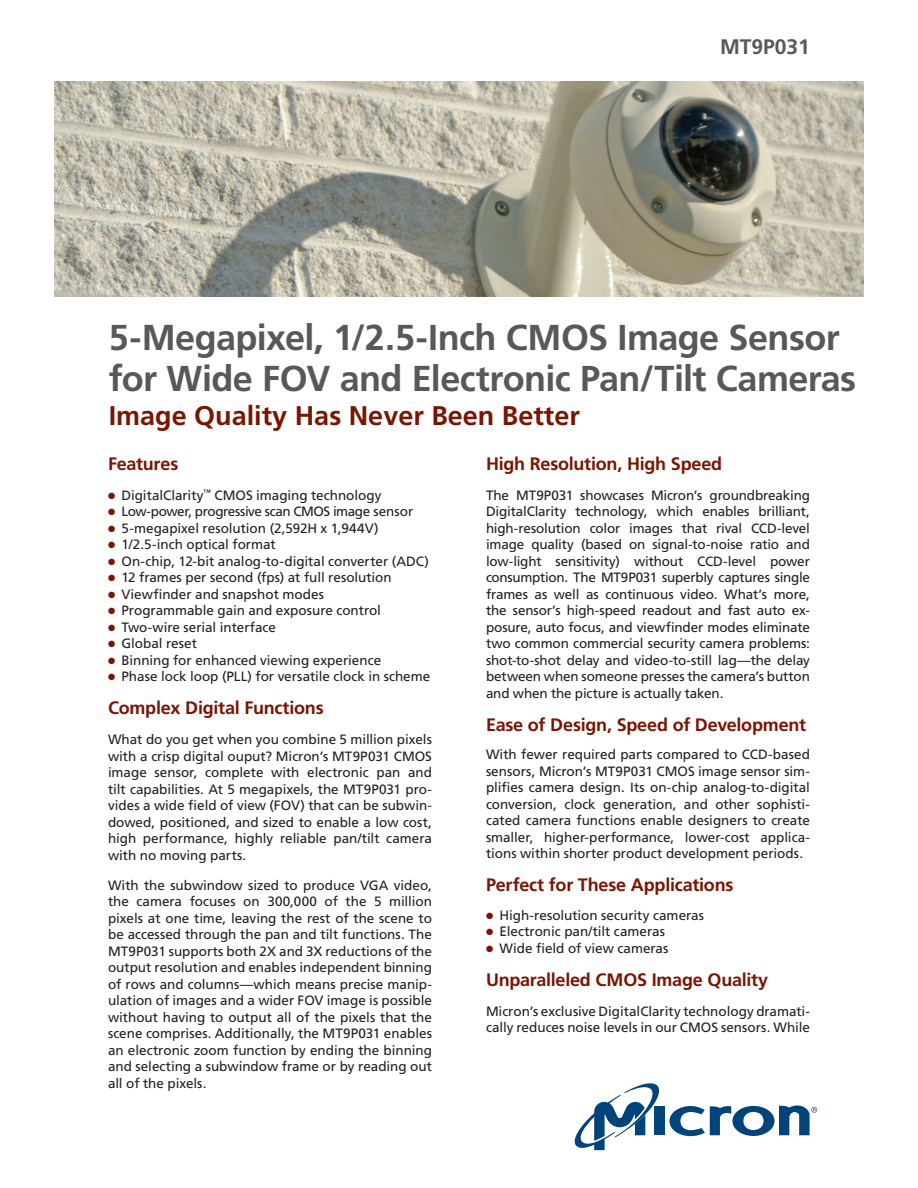
<style>
.page{position:relative;width:918px;height:1188px;background:#fff}
.page>*{position:absolute;margin:0;border:0;box-sizing:border-box;transform-origin:0 0}
.t1{font:700 36px/40.5px "Frutiger";letter-spacing:-.015em;color:#57585a}
.t2{font:700 27px "Frutiger";color:#791500}
.t3{font:700 21px "Frutiger";color:#57585a}
.Body_Copy{font:700 18px "Frutiger";letter-spacing:-.015em;color:#791500}
.Body_Copy-2{font:13.5px/16.5px "Frutiger";letter-spacing:-.005em;color:#231f20;text-align:justify}
.Body_Copy-3{font:13.5px "Frutiger";letter-spacing:-.03em;color:#231f20}
.s1{color:#791500}
</style>
<div class="page">
<div style="left:654px;top:1107px;width:10px;height:28px;background:#00447b"></div>
<svg style="left:574px;top:1083px;width:88px;height:67px"></svg>
<svg style="left:669px;top:1106px;width:148px;height:30px"></svg>
<img style="left:54px;top:81px;width:810px;height:216px">
<p class="t3" style="left:720px;top:35px;width:91px">MT9P031</p>
<p class="t1" style="left:109px;top:317px;width:749px">5-Megapixel, 1/2.5-Inch CMOS Image Sensor for Wide FOV and Electronic Pan/Tilt Cameras</p>
<p class="t2" style="left:109px;top:400px;width:473px">Image Quality Has Never Been Better</p>
<p class="Body_Copy" style="left:108px;top:453px;width:72px">Features</p>
<p class="Body_Copy-2" style="left:108px;top:487px;width:275px"><span class="s1">●</span> DigitalClarity<sup>™</sup> CMOS imaging technology</p>
<p class="Body_Copy-3" style="left:108px;top:503px;width:307px"><span class="s1">●</span> Low-power, progressive scan CMOS image sensor</p>
<p class="Body_Copy-2" style="left:108px;top:520px;width:272px"><span class="s1">●</span> 5-megapixel resolution (2,592H x 1,944V)</p>
<p class="Body_Copy-2" style="left:108px;top:536px;width:169px"><span class="s1">●</span> 1/2.5-inch optical format</p>
<p class="Body_Copy-2" style="left:108px;top:553px;width:322px"><span class="s1">●</span> On-chip, 12-bit analog-to-digital converter (ADC)</p>
<p class="Body_Copy-2" style="left:108px;top:569px;width:285px"><span class="s1">●</span> 12 frames per second (fps) at full resolution</p>
<p class="Body_Copy-2" style="left:108px;top:586px;width:217px"><span class="s1">●</span> Viewfinder and snapshot modes</p>
<p class="Body_Copy-2" style="left:108px;top:602px;width:275px"><span class="s1">●</span> Programmable gain and exposure control</p>
<p class="Body_Copy-2" style="left:108px;top:619px;width:169px"><span class="s1">●</span> Two-wire serial interface</p>
<p class="Body_Copy-2" style="left:108px;top:635px;width:90px"><span class="s1">●</span> Global reset</p>
<p class="Body_Copy-2" style="left:108px;top:652px;width:275px"><span class="s1">●</span> Binning for enhanced viewing experience</p>
<p class="Body_Copy-2" style="left:108px;top:668px;width:324px"><span class="s1">●</span> Phase lock loop (PLL) for versatile clock in scheme</p>
<p class="Body_Copy" style="left:108px;top:697px;width:217px">Complex Digital Functions</p>
<p class="Body_Copy-2" style="left:108px;top:731px;width:326px">What do you get when you combine 5 million pixels with a crisp digital ouput? Micron’s MT9P031 CMOS image sensor, complete with electronic pan and tilt capabilities. At 5 megapixels, the MT9P031 pro&shy;vides a wide field of view (FOV) that can be subwin&shy;dowed, positioned, and sized to enable a low cost, high performance, highly reliable pan/tilt camera with no moving parts.</p>
<p class="Body_Copy-2" style="left:108px;top:877px;width:326px">With the subwindow sized to produce VGA video, the camera focuses on 300,000 of the 5 million pixels at one time, leaving the rest of the scene to be accessed through the pan and tilt functions. The MT9P031 supports both 2X and 3X reductions of the output resolution and enables independent binning of rows and columns—which means precise manip&shy;ulation of images and a wider FOV image is possible without having to output all of the pixels that the scene comprises. Additionally, the MT9P031 enables an electronic zoom function by ending the binning and selecting a subwindow frame or by reading out all of the pixels.</p>
<p class="Body_Copy" style="left:486px;top:453px;width:238px">High Resolution, High Speed</p>
<p class="Body_Copy-2" style="left:486px;top:487px;width:326px">The MT9P031 showcases Micron’s groundbreaking DigitalClarity technology, which enables brilliant, high-resolution color images that rival CCD-level image quality (based on signal-to-noise ratio and low-light sensitivity) without CCD-level power consumption. The MT9P031 superbly captures single frames as well as continuous video. What’s more, the sensor’s high-speed readout and fast auto ex&shy;posure, auto focus, and viewfinder modes eliminate two common commercial security camera problems: shot-to-shot delay and video-to-still lag—the delay between when someone presses the camera’s button and when the picture is actually taken.</p>
<p class="Body_Copy" style="left:486px;top:714px;width:322px">Ease of Design, Speed of Development</p>
<p class="Body_Copy-2" style="left:486px;top:746px;width:326px">With fewer required parts compared to CCD-based sensors, Micron’s MT9P031 CMOS image sensor sim&shy;plifies camera design. Its on-chip analog-to-digital conversion, clock generation, and other sophisti&shy;cated camera functions enable designers to create smaller, higher-performance, lower-cost applica&shy;tions within shorter product development periods.</p>
<p class="Body_Copy" style="left:486px;top:874px;width:249px">Perfect for These Applications</p>
<p class="Body_Copy-2" style="left:486px;top:907px;width:220px"><span class="s1">●</span> High-resolution security cameras</p>
<p class="Body_Copy-2" style="left:486px;top:923px;width:180px"><span class="s1">●</span> Electronic pan/tilt cameras</p>
<p class="Body_Copy-2" style="left:486px;top:940px;width:184px"><span class="s1">●</span> Wide field of view cameras</p>
<p class="Body_Copy" style="left:486px;top:969px;width:284px">Unparalleled CMOS Image Quality</p>
<p class="Body_Copy-2" style="left:486px;top:1003px;width:326px">Micron’s exclusive DigitalClarity technology dramati&shy;cally reduces noise levels in our CMOS sensors. While</p>
</div>
